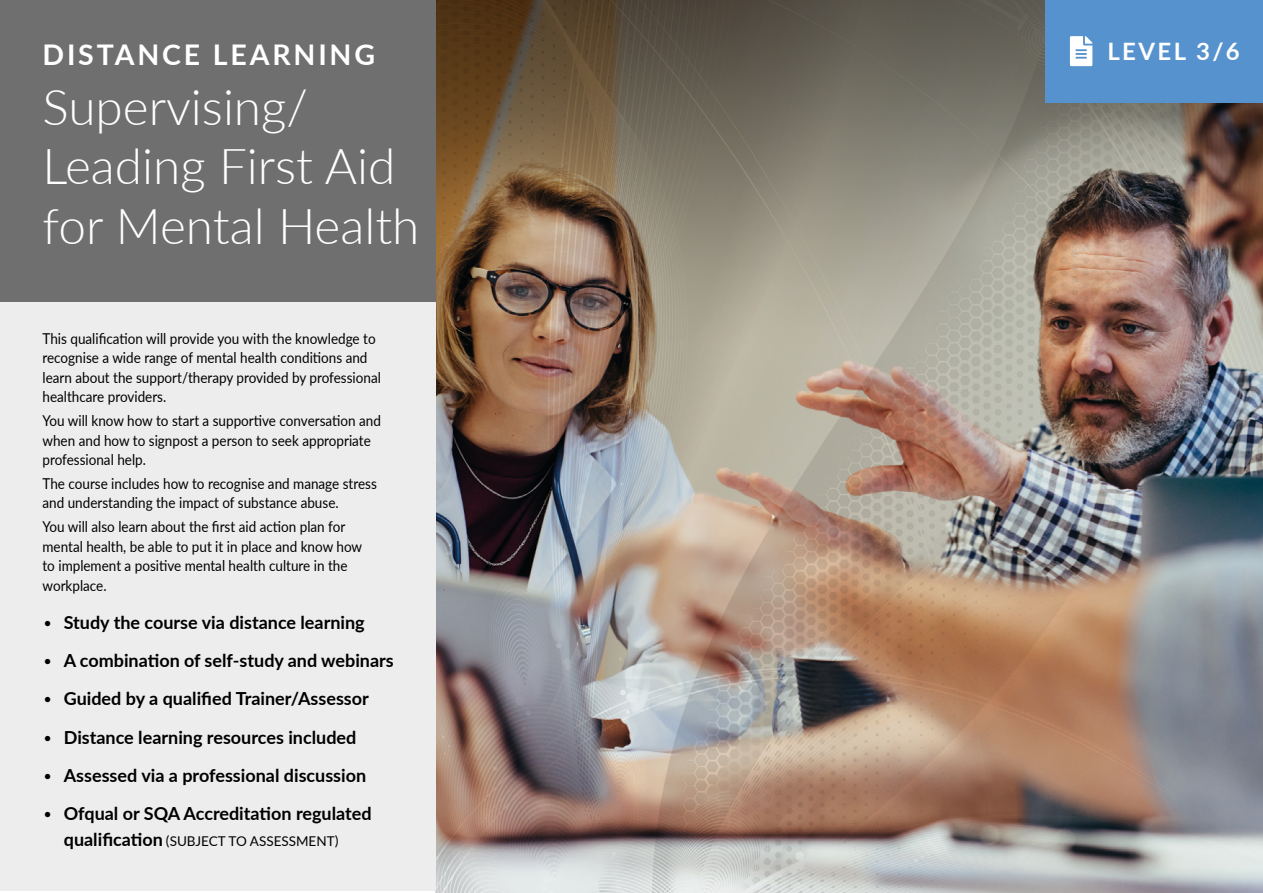
<style>
.page{position:relative;width:1263px;height:893px;background:#fff}
.page>*{position:absolute;margin:0;border:0;box-sizing:border-box;transform-origin:0 0}
.t1{font:300 49.5px/59.4px "Lato";color:#fff}
.t2{font:700 28.5px "Lato";letter-spacing:.1em;color:#fff}
.t3{font:700 24px "Lato";letter-spacing:.1em;color:#fff}
.t4{font:700 18px "Lato";color:#000}
.t5{font:15px/19.5px "Lato";color:#000;scale:.9 1}
.t6{font:13.5px "Lato";color:#000}
.s1{font-weight:300}
.s2{font-weight:700;font-size:18px}
</style>
<div class="page">
<img style="left:435px;top:0;width:828px;height:893px">
<div style="left:1045px;top:0;width:218px;height:103px;background:#5692ce"></div>
<div style="left:0;top:0;width:435px;height:446px;background:#706f6f"></div>
<div style="left:0;top:302px;width:435px;height:588px;background:#ededed"></div>
<svg style="left:1070px;top:36px;width:22px;height:30px"></svg>
<h2 class="t2" style="left:43px;top:34px;width:334px">DISTANCE LEARNING</h2>
<h3 class="t3" style="left:1107px;top:33px;width:134px">LEVEL 3/6</h3>
<h1 class="t1" style="left:43px;top:76px;width:378px">Supervising/<br>Leading First Aid for Mental Health</h1>
<p class="t5" style="left:43px;top:328px;width:377px">This qualification will provide you with the knowledge to recognise a wide range of mental health conditions and learn about the support/therapy provided by professional healthcare providers.</p>
<p class="t5" style="left:43px;top:410px;width:377px">You will know how to start a supportive conversation and when and how to signpost a person to seek appropriate professional help.</p>
<p class="t5" style="left:43px;top:473px;width:373px">The course includes how to recognise and manage stress and understanding the impact of substance abuse.</p>
<p class="t5" style="left:43px;top:516px;width:357px">You will also learn about the first aid action plan for mental health, be able to put it in place and know how to implement a positive mental health culture in the workplace.</p>
<p class="t4" style="left:43px;top:609px;width:324px"><span class="s1">•</span> Study the course via distance learning</p>
<p class="t4" style="left:43px;top:647px;width:353px"><span class="s1">•</span> A combination of self-study and webinars</p>
<p class="t4" style="left:43px;top:685px;width:328px"><span class="s1">•</span> Guided by a qualified Trainer/Assessor</p>
<p class="t4" style="left:43px;top:724px;width:315px"><span class="s1">•</span> Distance learning resources included</p>
<p class="t4" style="left:43px;top:762px;width:325px"><span class="s1">•</span> Assessed via a professional discussion</p>
<p class="t4" style="left:43px;top:800px;width:331px"><span class="s1">•</span> Ofqual or SQA Accreditation regulated</p>
<p class="t6" style="left:64px;top:831px;width:276px"><span class="s2">qualification</span> (SUBJECT TO ASSESSMENT)</p>
</div>
